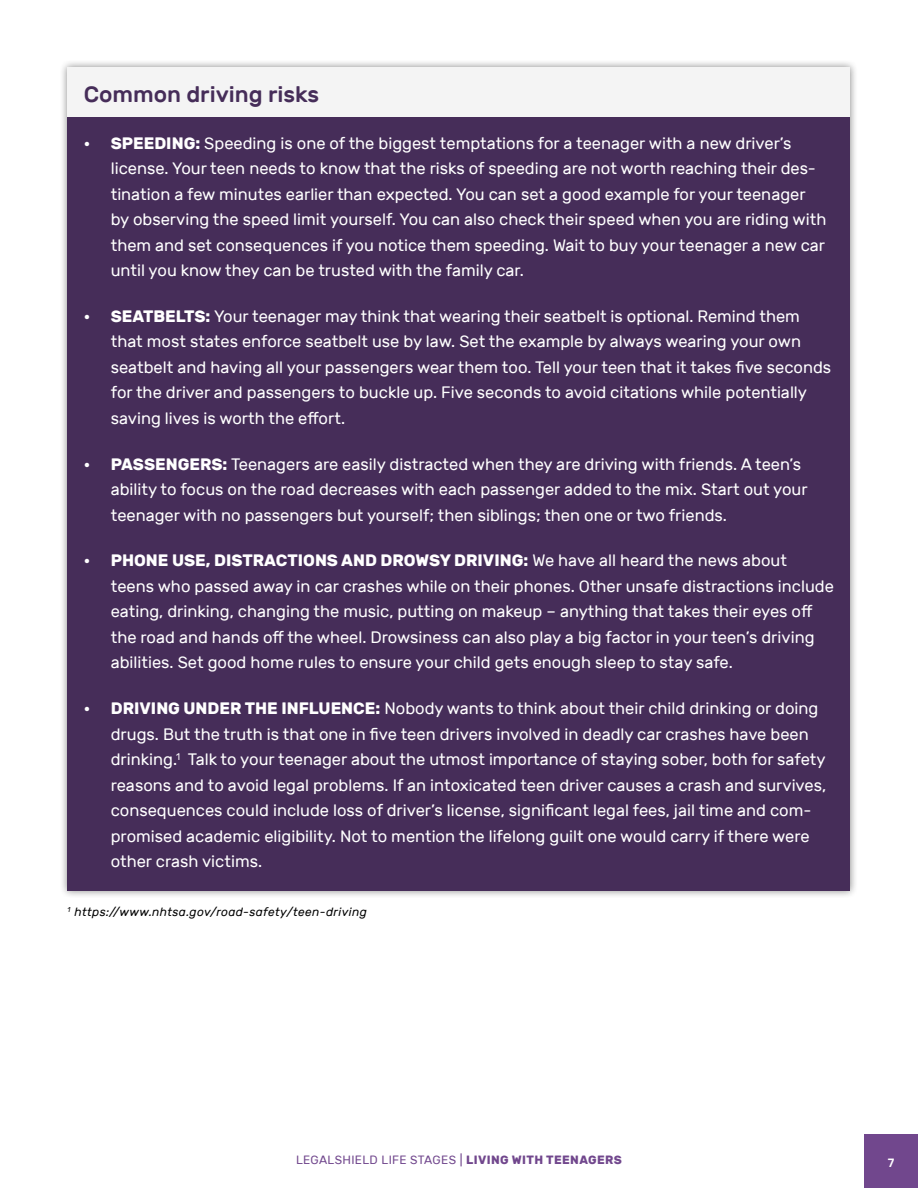
<style>
.page{position:relative;width:918px;height:1188px;background:#fff}
.page>*{position:absolute;margin:0;border:0;box-sizing:border-box;transform-origin:0 0}
.t1{font:500 22.5px "Rubik";color:#462d59}
.t2{font:16.5px/25.5px "Rubik";color:#fff}
.t3{font:italic 12px "Rubik";letter-spacing:.03em;color:#000}
.t4{font:12px "Rubik";letter-spacing:.03em;color:#71478d}
.t5{font:500 12px "Rubik";color:#fff}
.s1{font-weight:700}
</style>
<div class="page">
<div style="left:864px;top:1134px;width:54px;height:54px;background:#71478d"></div>
<div style="left:59px;top:59px;width:800px;height:840px;background:#000;opacity:.47"></div>
<div style="left:68px;top:68px;width:782px;height:823px;background:#f4f4f4"></div>
<div style="left:68px;top:118px;width:782px;height:773px;background:#462d59"></div>
<h1 class="t1" style="left:84px;top:81px;width:237px">Common driving risks</h1>
<p class="t2" style="left:111px;top:131px;width:717px;text-indent:-27px"><span class="s1">• SPEEDING:</span> Speeding is one of the biggest temptations for a teenager with a new driver’s license. Your teen needs to know that the risks of speeding are not worth reaching their des&shy;tination a few minutes earlier than expected. You can set a good example for your teenager by observing the speed limit yourself. You can also check their speed when you are riding with them and set consequences if you notice them speeding. Wait to buy your teenager a new car until you know they can be trusted with the family car.</p>
<p class="t2" style="left:111px;top:304px;width:722px;text-indent:-27px"><span class="s1">• SEATBELTS:</span> Your teenager may think that wearing their seatbelt is optional. Remind them that most states enforce seatbelt use by law. Set the example by always wearing your own seatbelt and having all your passengers wear them too. Tell your teen that it takes five seconds for the driver and passengers to buckle up. Five seconds to avoid citations while potentially saving lives is worth the effort.</p>
<p class="t2" style="left:111px;top:451px;width:698px;text-indent:-27px"><span class="s1">• PASSENGERS:</span> Teenagers are easily distracted when they are driving with friends. A teen’s ability to focus on the road decreases with each passenger added to the mix. Start out your teenager with no passengers but yourself; then siblings; then one or two friends.</p>
<p class="t2" style="left:111px;top:548px;width:725px;text-indent:-27px"><span class="s1">• PHONE USE, DISTRACTIONS AND DROWSY DRIVING:</span> We have all heard the news about teens who passed away in car crashes while on their phones. Other unsafe distractions include eating, drinking, changing the music, putting on makeup – anything that takes their eyes off the road and hands off the wheel. Drowsiness can also play a big factor in your teen’s driving abilities. Set good home rules to ensure your child gets enough sleep to stay safe.</p>
<p class="t2" style="left:111px;top:696px;width:717px;text-indent:-27px"><span class="s1">• DRIVING UNDER THE INFLUENCE:</span> Nobody wants to think about their child drinking or doing drugs. But the truth is that one in five teen drivers involved in deadly car crashes have been drinking.<sup>1</sup> Talk to your teenager about the utmost importance of staying sober, both for safety reasons and to avoid legal problems. If an intoxicated teen driver causes a crash and survives, consequences could include loss of driver’s license, significant legal fees, jail time and com&shy;promised academic eligibility. Not to mention the lifelong guilt one would carry if there were other crash victims.</p>
<p class="t3" style="left:68px;top:905px;width:301px"><sup>1</sup> https://www.nhtsa.gov/road-safety/teen-driving</p>
<p class="t4" style="left:296px;top:1153px;width:327px">LEGALSHIELD LIFE STAGES | <span class="s1">LIVING WITH TEENAGERS</span></p>
<p class="t5" style="left:888px;top:1156px;width:8px">7</p>
</div>
